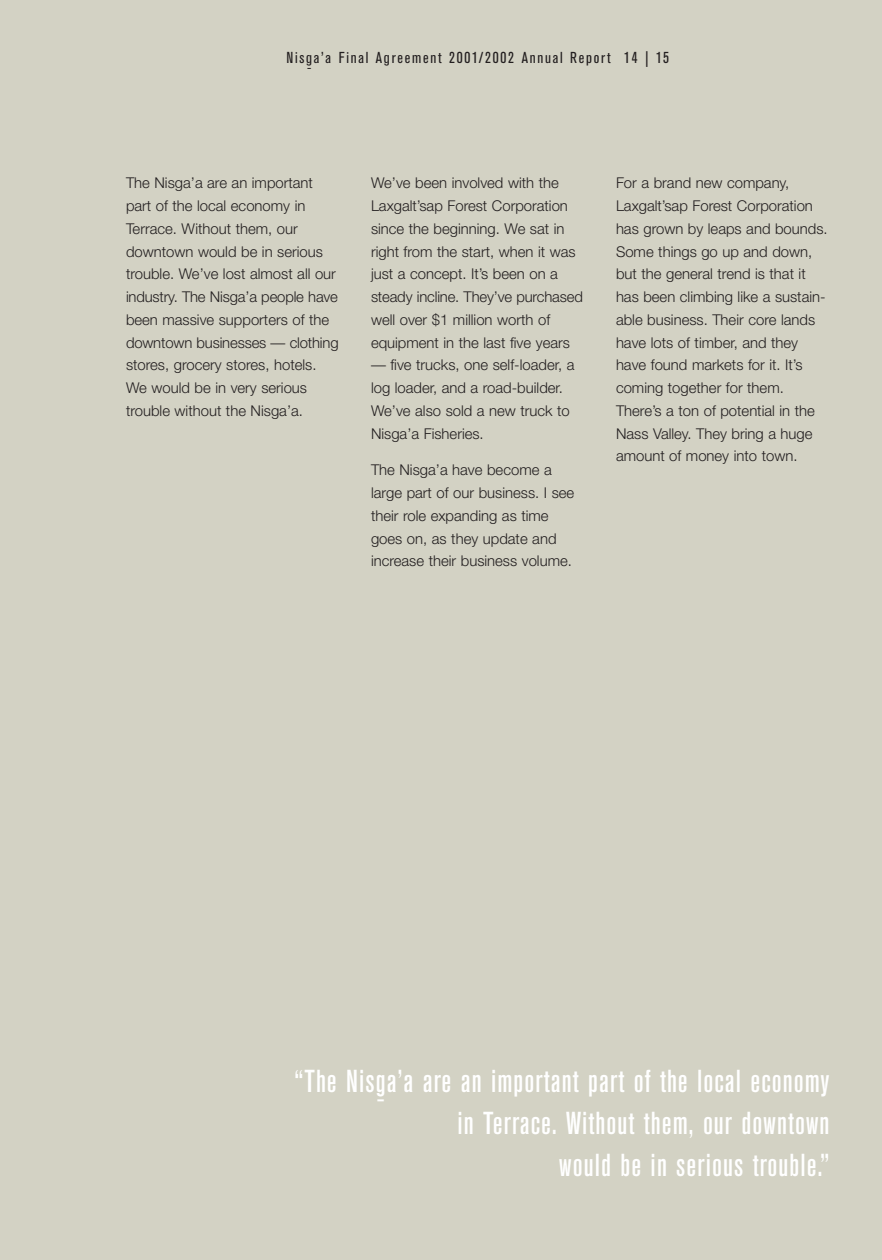
<style>
.page{position:relative;width:882px;height:1260px;background:#d3d2c4}
.page>*{position:absolute;margin:0;border:0;box-sizing:border-box;transform-origin:0 0}
.t1{font:500 condensed 31.5px/28px "Akzidenz Grotesk BE";letter-spacing:.035em;color:#fff}
.t2{font:condensed 15.75px/14.5px "Akzidenz Grotesk BE";letter-spacing:.11em;color:#231f20}
.t3{font:300 14.88px/22.8px "Helvetica Neue";color:#231f20}
</style>
<div class="page">
<p class="t2" style="left:307px;top:52px;width:363px;text-indent:-21px">Nisga’a Final Agreement 2001/2002 Annual Report 14 | 15 ¯</p>
<p class="t3" style="left:126px;top:173px;width:214px">The Nisga’a are an important part of the local economy in<br>Terrace. Without them, our downtown would be in serious trouble. We’ve lost almost all our industry. The Nisga’a people have been massive supporters of the downtown businesses — clothing stores, grocery stores, hotels.<br>We would be in very serious trouble without the Nisga’a.</p>
<p class="t3" style="left:371px;top:173px;width:213px">We’ve been involved with the<br>Laxgalt’sap Forest Corporation since the beginning. We sat in right from the start, when it was just a concept. It’s been on a steady incline. They’ve purchased well over $1 million worth of equipment in the last five years</p>
<p class="t3" style="left:371px;top:355px;width:205px">— five trucks, one self-loader, a log loader, and a road-builder.<br>We’ve also sold a new truck to<br>Nisga’a Fisheries.</p>
<p class="t3" style="left:371px;top:460px;width:205px">The Nisga’a have become a large part of our business. I see their role expanding as time goes on, as they update and increase their business volume.</p>
<p class="t3" style="left:616px;top:173px;width:213px">For a brand new company,<br>Laxgalt’sap Forest Corporation has grown by leaps and bounds.<br>Some things go up and down, but the general trend is that it has been climbing like a sustain&shy;able business. Their core lands have lots of timber, and they have found markets for it. It’s coming together for them.<br>There’s a ton of potential in the<br>Nass Valley. They bring a huge amount of money into town.</p>
<h1 class="t1" style="left:378px;top:1069px;width:454px;text-indent:-83px">“The Nisga’a are an important part of the local economy ¯</h1>
<h1 class="t1" style="left:457px;top:1104px;width:374px;line-height:42px;text-align:right">in Terrace. Without them, our downtown would be in serious trouble.”</h1>
</div>
